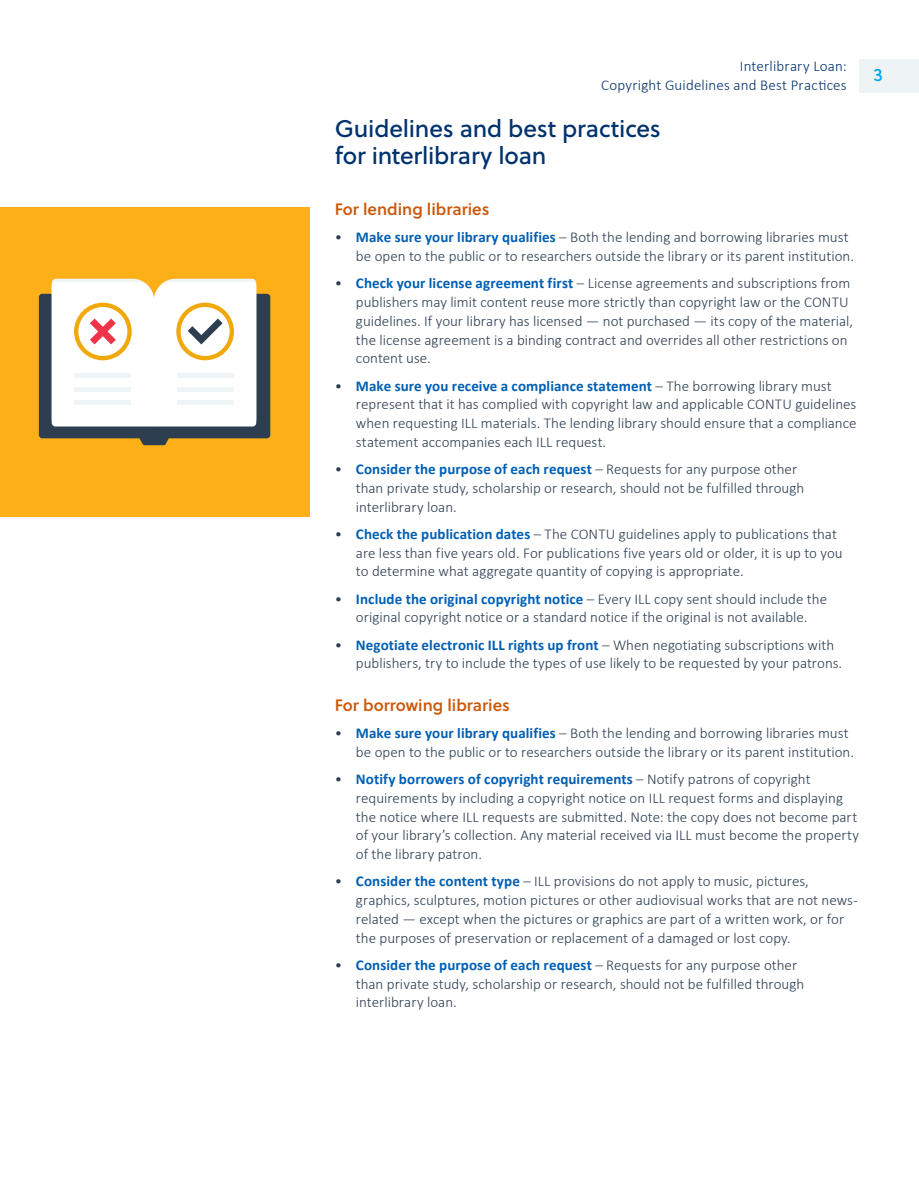
<style>
.page{position:relative;width:919px;height:1187px;background:#fff}
.page>*{position:absolute;margin:0;border:0;box-sizing:border-box;transform-origin:0 0}
.Subhead_2{font:24px/27px "Soleil Bk";letter-spacing:-.005em;color:#00326e}
.t1{font:18px "Soleil Bk";color:#00a9ed}
.Subhead_3{font:600 16.5px "Soleil";color:#cc590a}
.t2{font:300 15px/18.8px "Calibri";color:#2c3e50}
.t3{font:300 15px/18.8px "Calibri";letter-spacing:.01em;color:#00326e;text-align:right}
.s1{font-weight:700;color:#005fb4}
</style>
<div class="page">
<div style="left:859px;top:60px;width:59px;height:33px;background:#eef3f5"></div>
<div style="left:0;top:207px;width:309px;height:309px;background:#fdaf17"></div>
<svg style="left:39px;top:279px;width:231px;height:166px;background:#d8d3c9"></svg>
<p class="t3" style="left:601px;top:56px;width:247px">Interlibrary Loan:<br>Copyright Guidelines and Best Practices</p>
<p class="t1" style="left:873px;top:61px;width:11px">3</p>
<p class="Subhead_2" style="left:334px;top:114px;width:327px">Guidelines and best practices for interlibrary loan</p>
<p class="Subhead_3" style="left:334px;top:196px;width:156px">For lending libraries</p>
<p class="t2" style="left:356px;top:228px;width:499px;text-indent:-21px">• <span class="s1">Make sure your library qualifies</span> – Both the lending and borrowing libraries must be open to the public or to researchers outside the library or its parent institution.</p>
<p class="t2" style="left:356px;top:274px;width:498px;text-indent:-21px">• <span class="s1">Check your license agreement first</span> – License agreements and subscriptions from publishers may limit content reuse more strictly than copyright law or the CONTU guidelines. If your library has licensed — not purchased — its copy of the material, the license agreement is a binding contract and overrides all other restrictions on content use.</p>
<p class="t2" style="left:356px;top:376px;width:502px;text-indent:-21px">• <span class="s1">Make sure you receive a compliance statement</span> – The borrowing library must represent that it has complied with copyright law and applicable CONTU guidelines when requesting ILL materials. The lending library should ensure that a compliance statement accompanies each ILL request.</p>
<p class="t2" style="left:356px;top:459px;width:450px;text-indent:-21px">• <span class="s1">Consider the purpose of each request</span> – Requests for any purpose other than private study, scholarship or research, should not be fulfilled through interlibrary loan.</p>
<p class="t2" style="left:356px;top:524px;width:488px;text-indent:-21px">• <span class="s1">Check the publication dates</span> – The CONTU guidelines apply to publications that are less than five years old. For publications five years old or older, it is up to you to determine what aggregate quantity of copying is appropriate.</p>
<p class="t2" style="left:334px;top:589px;width:494px;text-align:center">• <span class="s1">Include the original copyright notice</span> – Every ILL copy sent should include the original copyright notice or a standard notice if the original is not available.</p>
<p class="t2" style="left:356px;top:635px;width:488px;text-indent:-21px">• <span class="s1">Negotiate electronic ILL rights up front</span> – When negotiating subscriptions with publishers, try to include the types of use likely to be requested by your patrons.</p>
<p class="Subhead_3" style="left:334px;top:692px;width:177px">For borrowing libraries</p>
<p class="t2" style="left:356px;top:723px;width:499px;text-indent:-21px">• <span class="s1">Make sure your library qualifies</span> – Both the lending and borrowing libraries must be open to the public or to researchers outside the library or its parent institution.</p>
<p class="t2" style="left:356px;top:769px;width:504px;text-indent:-21px">• <span class="s1">Notify borrowers of copyright requirements</span> – Notify patrons of copyright requirements by including a copyright notice on ILL request forms and displaying the notice where ILL requests are submitted. Note: the copy does not become part of your library’s collection. Any material received via ILL must become the property of the library patron.</p>
<p class="t2" style="left:356px;top:871px;width:503px;text-indent:-21px">• <span class="s1">Consider the content type</span> – ILL provisions do not apply to music, pictures, graphics, sculptures, motion pictures or other audiovisual works that are not news&shy;related — except when the pictures or graphics are part of a written work, or for the purposes of preservation or replacement of a damaged or lost copy.</p>
<p class="t2" style="left:356px;top:955px;width:450px;text-indent:-21px">• <span class="s1">Consider the purpose of each request</span> – Requests for any purpose other than private study, scholarship or research, should not be fulfilled through interlibrary loan.</p>
</div>
